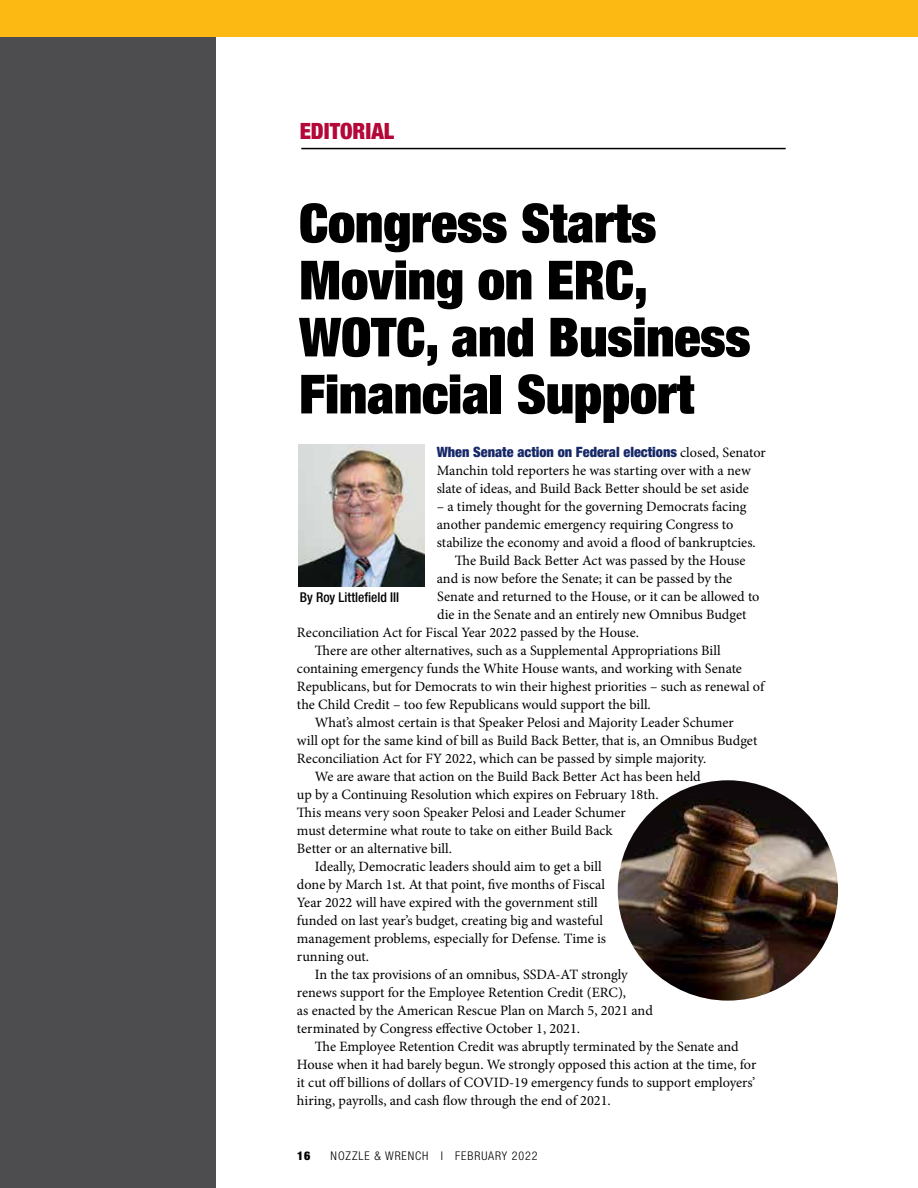
<style>
.page{position:relative;width:918px;height:1188px;background:#fff}
.page>*{position:absolute;margin:0;border:0;box-sizing:border-box;transform-origin:0 0}
.t1{font:900 expanded 54px/57px "Helvetica Neue";color:#000}
.t2{font:900 condensed 22.5px "Helvetica Neue";color:#b30838}
.t3{font:14.25px/18px "Minion Pro";color:#000}
.t4{font:900 condensed 14.25px "Helvetica Neue";color:#162867}
.t5{font:500 condensed 13.5px "Helvetica Neue";color:#000}
.t6{font:300 condensed 12px "Helvetica Neue";letter-spacing:.075em;color:#000}
.t7{font:900 condensed 12px "Helvetica Neue";color:#000}
.s1{font-family:"Minion Pro";font-weight:400;font-stretch:normal;color:#000}
</style>
<div class="page">
<div style="left:0;top:32px;width:216px;height:1156px;background:#4d4d4f"></div>
<div style="left:0;top:0;width:918px;height:37px;background:#fdb913"></div>
<img style="left:298px;top:445px;width:127px;height:142px">
<hr style="left:301px;top:148px;width:485px;height:1px;background:#000">
<img style="left:618px;top:780px;width:220px;height:221px;border-radius:110px">
<h2 class="t2" style="left:300px;top:117px;width:96px">EDITORIAL</h2>
<h1 class="t1" style="left:299px;top:193px;width:453px">Congress Starts<br>Moving on ERC,<br>WOTC, and Business<br>Financial Support</h1>
<p class="t4" style="left:437px;top:443px;width:331px">When Senate action on Federal elections <span class="s1">closed, Senator</span></p>
<p class="t3" style="left:437px;top:461px;width:316px">Manchin told reporters he was starting over with a new slate of ideas, and Build Back Better should be set aside</p>
<p class="t3" style="left:437px;top:497px;width:311px">– a timely thought for the governing Democrats facing</p>
<p class="t3" style="left:437px;top:515px;width:298px">another pandemic emergency requiring Congress to</p>
<p class="t3" style="left:437px;top:533px;width:321px">stabilize the economy and avoid a flood of bankruptcies.</p>
<p class="t3" style="left:455px;top:551px;width:292px">The Build Back Better Act was passed by the House</p>
<p class="t3" style="left:437px;top:569px;width:297px">and is now before the Senate; it can be passed by the</p>
<p class="t3" style="left:437px;top:587px;width:324px">Senate and returned to the House, or it can be allowed to</p>
<p class="t3" style="left:437px;top:605px;width:311px">die in the Senate and an entirely new Omnibus Budget</p>
<p class="t3" style="left:297px;top:623px;width:344px">Reconciliation Act for Fiscal Year 2022 passed by the House.</p>
<p class="t3" style="left:315px;top:641px;width:407px">There are other alternatives, such as a Supplemental Appropriations Bill</p>
<p class="t3" style="left:297px;top:659px;width:447px">containing emergency funds the White House wants, and working with Senate</p>
<p class="t3" style="left:297px;top:677px;width:469px">Republicans, but for Democrats to win their highest priorities – such as renewal of</p>
<p class="t3" style="left:297px;top:695px;width:355px">the Child Credit – too few Republicans would support the bill.</p>
<p class="t3" style="left:315px;top:713px;width:420px">What’s almost certain is that Speaker Pelosi and Majority Leader Schumer</p>
<p class="t3" style="left:297px;top:731px;width:462px">will opt for the same kind of bill as Build Back Better, that is, an Omnibus Budget</p>
<p class="t3" style="left:297px;top:749px;width:411px">Reconciliation Act for FY 2022, which can be passed by simple majority.</p>
<p class="t3" style="left:315px;top:767px;width:387px">We are aware that action on the Build Back Better Act has been held</p>
<p class="t3" style="left:297px;top:785px;width:363px">up by a Continuing Resolution which expires on February 18th.</p>
<p class="t3" style="left:297px;top:803px;width:330px">This means very soon Speaker Pelosi and Leader Schumer</p>
<p class="t3" style="left:297px;top:821px;width:317px">must determine what route to take on either Build Back</p>
<p class="t3" style="left:297px;top:839px;width:157px">Better or an alternative bill.</p>
<p class="t3" style="left:315px;top:857px;width:288px">Ideally, Democratic leaders should aim to get a bill</p>
<p class="t3" style="left:297px;top:875px;width:310px">done by March 1st. At that point, five months of Fiscal</p>
<p class="t3" style="left:297px;top:893px;width:302px">Year 2022 will have expired with the government still</p>
<p class="t3" style="left:297px;top:911px;width:307px">funded on last year’s budget, creating big and wasteful</p>
<p class="t3" style="left:297px;top:929px;width:311px">management problems, especially for Defense. Time is</p>
<p class="t3" style="left:297px;top:947px;width:74px">running out.</p>
<p class="t3" style="left:315px;top:965px;width:314px">In the tax provisions of an omnibus, SSDA-AT strongly</p>
<p class="t3" style="left:297px;top:983px;width:331px">renews support for the Employee Retention Credit (ERC),</p>
<p class="t3" style="left:297px;top:1001px;width:357px">as enacted by the American Rescue Plan on March 5, 2021 and</p>
<p class="t3" style="left:297px;top:1019px;width:285px">terminated by Congress effective October 1, 2021.</p>
<p class="t3" style="left:315px;top:1037px;width:425px">The Employee Retention Credit was abruptly terminated by the Senate and</p>
<p class="t3" style="left:297px;top:1055px;width:461px">House when it had barely begun. We strongly opposed this action at the time, for</p>
<p class="t3" style="left:297px;top:1073px;width:460px">it cut off billions of dollars of COVID-19 emergency funds to support employers’</p>
<p class="t3" style="left:297px;top:1091px;width:315px">hiring, payrolls, and cash flow through the end of 2021.</p>
<p class="t5" style="left:300px;top:589px;width:101px">By Roy Littlefield III</p>
<p class="t7" style="left:297px;top:1148px;width:15px">16</p>
<p class="t6" style="left:331px;top:1149px;width:208px">NOZZLE &amp; WRENCH I FEBRUARY 2022</p>
</div>
